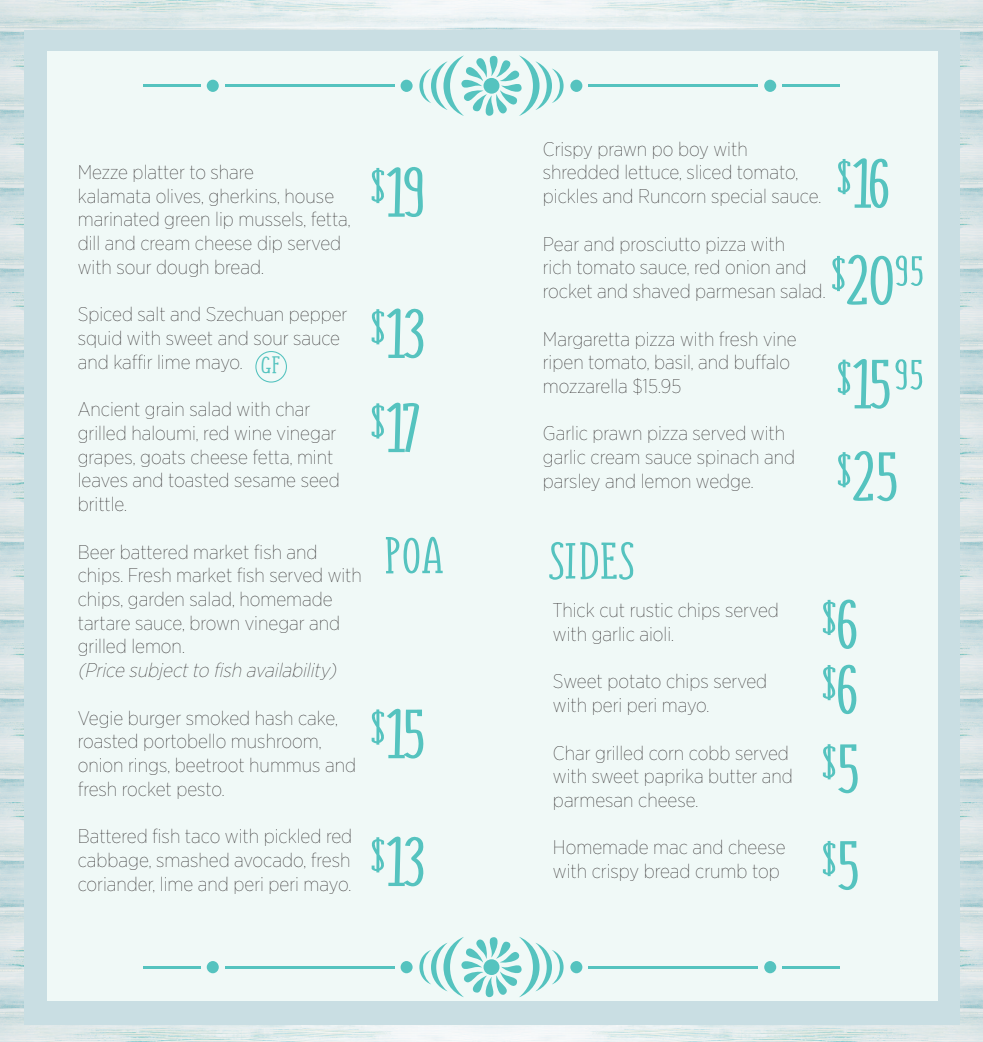
<style>
.page{position:relative;width:983px;height:1042px;background:#fff}
.page>*{position:absolute;margin:0;border:0;box-sizing:border-box;transform-origin:0 0}
.t1{font:700 65.8px/141.2px "Monly Serif Lite";letter-spacing:-.07em;color:#55c3bf;scale:1.45 1}
.t2{font:700 48.82px "Monly Serif Lite";letter-spacing:-.005em;color:#55c3bf;scale:1.33 1}
.t3{font:700 40.07px/65.1px "Monly Serif Lite";color:#55c3bf;scale:1.45 1}
.t4{font:700 22.75px "Monly Serif Lite";color:#55c3bf;scale:1.33 1}
.t5{font:100 19.78px/23.8px "Gotham Narrow";color:#231f20}
.t6{font:italic 100 19.78px "Gotham Narrow";color:#231f20}
.s1{font-size:65.8px}
</style>
<div class="page">
<svg style="left:0;top:986px;width:491px;height:56px"></svg>
<img style="left:0;top:291px;width:25px;height:82px">
<svg style="left:0;top:801px;width:25px;height:82px"></svg>
<img style="left:0;top:211px;width:25px;height:80px">
<img style="left:0;top:721px;width:25px;height:80px">
<img style="left:0;top:133px;width:25px;height:78px">
<img style="left:0;top:643px;width:25px;height:78px">
<img style="left:0;top:55px;width:25px;height:78px">
<img style="left:0;top:565px;width:25px;height:78px">
<img style="left:0;top:0;width:491px;height:55px">
<svg style="left:0;top:473px;width:25px;height:92px"></svg>
<svg style="left:959px;top:373px;width:23px;height:100px"></svg>
<svg style="left:959px;top:884px;width:23px;height:102px"></svg>
<svg style="left:491px;top:986px;width:491px;height:56px"></svg>
<svg style="left:959px;top:291px;width:23px;height:82px"></svg>
<svg style="left:959px;top:801px;width:23px;height:82px"></svg>
<svg style="left:959px;top:211px;width:23px;height:80px"></svg>
<svg style="left:959px;top:721px;width:23px;height:80px"></svg>
<svg style="left:959px;top:133px;width:23px;height:78px"></svg>
<svg style="left:959px;top:643px;width:23px;height:78px"></svg>
<svg style="left:959px;top:55px;width:23px;height:78px"></svg>
<svg style="left:959px;top:565px;width:23px;height:78px"></svg>
<svg style="left:491px;top:0;width:491px;height:55px;fill:#e1eaea"></svg>
<svg style="left:959px;top:473px;width:23px;height:92px"></svg>
<div style="left:25px;top:30px;width:934px;height:994px;background:#c9dee3"></div>
<div style="left:47px;top:51px;width:890px;height:950px;background:#f0f9f7"></div>
<div style="left:570px;top:80px;width:12px;height:12px;background:#55c3bf;border-radius:50%"></div>
<hr style="left:588px;top:84px;width:169px;height:3px;background:#55c3bf">
<div style="left:764px;top:80px;width:12px;height:12px;background:#55c3bf;border-radius:50%"></div>
<hr style="left:781px;top:84px;width:58px;height:3px;background:#55c3bf">
<svg style="left:419px;top:55px;width:144px;height:61px"></svg>
<div style="left:400px;top:80px;width:12px;height:12px;background:#55c3bf;border-radius:50%"></div>
<hr style="left:225px;top:84px;width:170px;height:3px;background:#55c3bf">
<div style="left:207px;top:80px;width:12px;height:12px;background:#55c3bf;border-radius:50%"></div>
<hr style="left:143px;top:84px;width:58px;height:3px;background:#55c3bf">
<div style="left:570px;top:961px;width:12px;height:12px;background:#55c3bf;border-radius:50%"></div>
<hr style="left:588px;top:966px;width:169px;height:2px;background:#55c3bf">
<div style="left:764px;top:961px;width:12px;height:12px;background:#55c3bf;border-radius:50%"></div>
<hr style="left:781px;top:966px;width:58px;height:2px;background:#55c3bf">
<svg style="left:419px;top:937px;width:144px;height:60px"></svg>
<div style="left:400px;top:961px;width:12px;height:12px;background:#55c3bf;border-radius:50%"></div>
<hr style="left:225px;top:966px;width:170px;height:2px;background:#55c3bf">
<div style="left:207px;top:961px;width:12px;height:12px;background:#55c3bf;border-radius:50%"></div>
<hr style="left:143px;top:966px;width:58px;height:2px;background:#55c3bf">
<div style="left:255px;top:351px;width:32px;height:31px;border:1px solid #55c3bf;border-radius:50%"></div>
<p class="t5" style="left:78px;top:160px;width:274px">Mezze platter to share<br>kalamata olives, gherkins, house marinated green lip mussels, fetta, dill and cream cheese dip served with sour dough bread.</p>
<p class="t5" style="left:78px;top:302px;width:271px">Spiced salt and Szechuan pepper squid with sweet and sour sauce and kaffir lime mayo.</p>
<p class="t5" style="left:78px;top:397px;width:263px">Ancient grain salad with char grilled haloumi, red wine vinegar grapes, goats cheese fetta, mint leaves and toasted sesame seed brittle.</p>
<p class="t5" style="left:78px;top:539px;width:285px">Beer battered market fish and chips. Fresh market fish served with chips, garden salad, homemade tartare sauce, brown vinegar and grilled lemon.</p>
<p class="t6" style="left:78px;top:658px;width:264px">(Price subjectto fish availability)</p>
<p class="t5" style="left:78px;top:705px;width:280px">Vegie burger smoked hash cake, roasted portobello mushroom, onion rings, beetroot hummus and fresh rocket pesto.</p>
<p class="t5" style="left:78px;top:824px;width:276px;text-align:justify">Battered fish taco with pickled red cabbage, smashed avocado, fresh coriander, lime and peri peri mayo.</p>
<p class="t4" style="left:261px;top:353px;width:16px">GF</p>
<h1 class="t1" style="left:369px;top:123px;width:41px"><sup>$</sup>19 <sup>$</sup>13</h1>
<h1 class="t1" style="left:369px;top:359px;width:37px"><sup>$</sup>17</h1>
<h2 class="t2" style="left:384px;top:528px;width:46px">POA</h2>
<h1 class="t1" style="left:369px;top:672px;width:41px;line-height:127.8px"><sup>$</sup>15 <sup>$</sup>13</h1>
<p class="t5" style="left:542px;top:136px;width:280px">Crispy prawn po boy with shredded lettuce, sliced tomato, pickles and Runcorn special sauce.</p>
<p class="t5" style="left:542px;top:231px;width:284px">Pear and prosciutto pizza with<br>rich tomato sauce, red onion and rocket and shaved parmesan salad.</p>
<p class="t5" style="left:542px;top:326px;width:255px">Margaretta pizza with fresh vine ripen tomato, basil, and buffalo mozzarella $15.95</p>
<p class="t5" style="left:542px;top:421px;width:253px">Garlic prawn pizza served with garlic cream sauce spinach and parsley and lemon wedge.</p>
<h1 class="t1" style="left:835px;top:114px;width:40px"><sup>$</sup>16</h1>
<h3 class="t3" style="left:829px;top:239px;width:67px">$<span class="s1">20</span>95</h3>
<h3 class="t3" style="left:835px;top:343px;width:63px">$<span class="s1">15</span>95</h3>
<h1 class="t1" style="left:835px;top:408px;width:46px"><sup>$</sup>25</h1>
<h2 class="t2" style="left:547px;top:534px;width:68px">SIDES</h2>
<p class="t5" style="left:553px;top:598px;width:227px">Thick cut rustic chips served with garlic aioli.</p>
<p class="t5" style="left:553px;top:669px;width:216px">Sweet potato chips served with peri peri mayo.</p>
<p class="t5" style="left:553px;top:740px;width:241px">Char grilled corn cobb served with sweet paprika butter and parmesan cheese.</p>
<p class="t5" style="left:553px;top:835px;width:234px">Homemade mac and cheese with crispy bread crumb top</p>
<h3 class="t3" style="left:820px;top:586px;width:28px">$<span class="s1">6 </span>$<span class="s1">6</span></h3>
<h3 class="t3" style="left:820px;top:730px;width:30px">$<span class="s1">5</span></h3>
<h3 class="t3" style="left:820px;top:827px;width:30px">$<span class="s1">5</span></h3>
</div>
